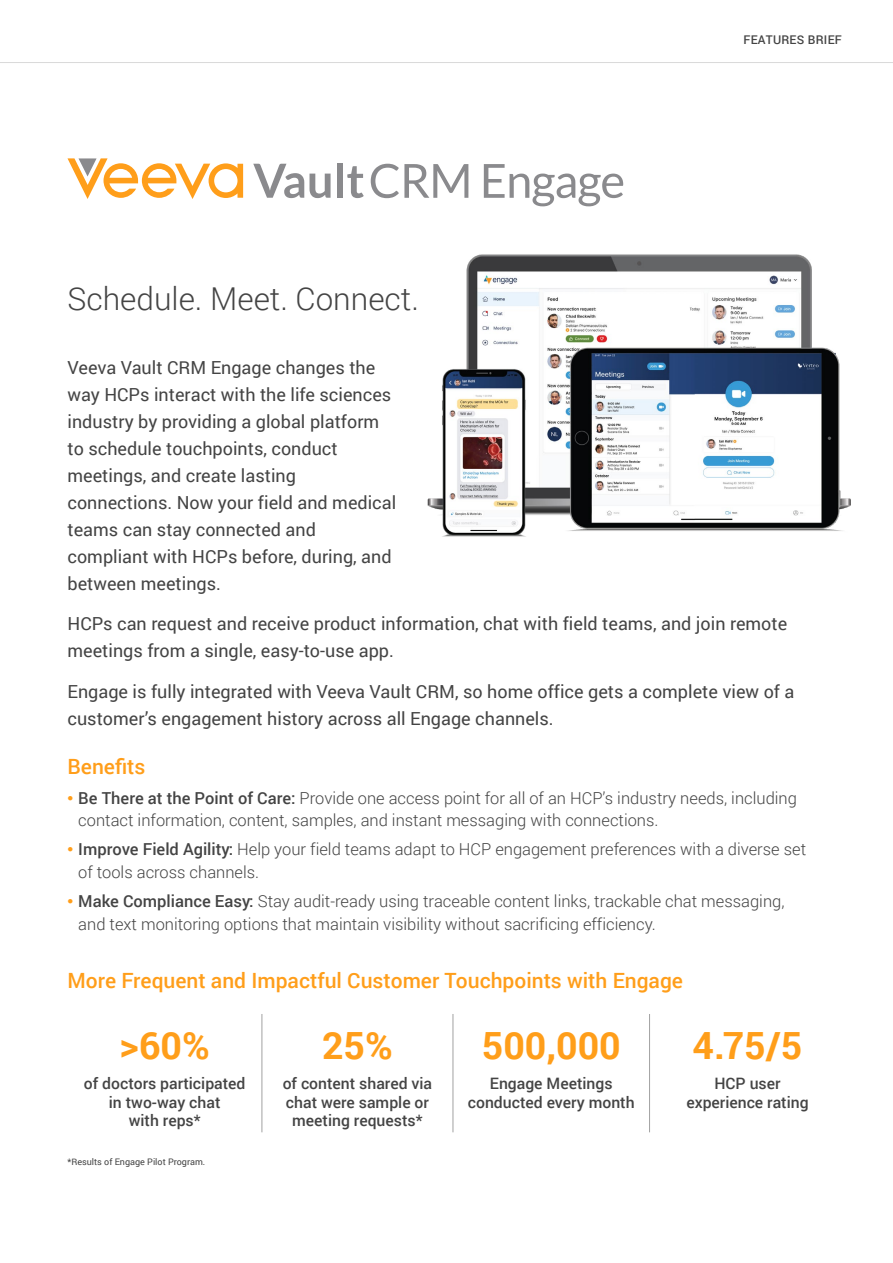
<style>
.page{position:relative;width:893px;height:1263px;background:#fff}
.page>*{position:absolute;margin:0;border:0;box-sizing:border-box;transform-origin:0 0}
.t1{font:700 37.5px "Roboto";color:#ff9e1a}
.t2{font:300 31.5px "Roboto";color:#444}
.t3{font:500 21px "Roboto";color:#ff9e1a}
.t4{font:18px/27px "Roboto";color:#444}
.t5{font:300 16.5px/22.5px "Roboto";color:#444}
.t6{font:500 15.75px/18.8px "Roboto";color:#444;text-align:center}
.t7{font:500 12px "Roboto";letter-spacing:.02em;color:#444}
.t8{font:9px "Roboto";color:#444}
.s1{font-family:"Arial MT Std";font-weight:500;color:#ff9e1a}
.s2{font-weight:500}
</style>
<div class="page">
<hr style="left:0;top:62px;width:893px;height:1px;background:#d9d9d9">
<img style="left:428px;top:254px;width:423px;height:283px">
<hr style="left:262px;top:1014px;width:1px;height:118px;background:#a1a1a1">
<hr style="left:453px;top:1014px;width:1px;height:118px;background:#a1a1a1">
<hr style="left:649px;top:1014px;width:1px;height:118px;background:#a1a1a1">
<svg style="left:253px;top:164px;width:78px;height:34px"></svg>
<div style="left:337px;top:163px;width:6px;height:35px;background:#8a8a8d"></div>
<svg style="left:347px;top:166px;width:17px;height:32px"></svg>
<svg style="left:68px;top:158px;width:175px;height:41px"></svg>
<svg style="left:371px;top:164px;width:97px;height:34px"></svg>
<svg style="left:484px;top:164px;width:139px;height:42px"></svg>
<h2 class="t2" style="left:68px;top:277px;width:353px">Schedule. Meet. Connect.</h2>
<p class="t7" style="left:743px;top:32px;width:100px">FEATURES BRIEF</p>
<p class="t4" style="left:68px;top:353px;width:330px">Veeva Vault CRM Engage changes the way HCPs interact with the life sciences industry by providing a global platform to schedule touchpoints, conduct meetings, and create lasting connections. Now your field and medical teams can stay connected and compliant with HCPs before, during, and between meetings.</p>
<p class="t4" style="left:68px;top:610px;width:721px">HCPs can request and receive product information, chat with field teams, and join remote meetings from a single, easy-to-use app.</p>
<p class="t4" style="left:68px;top:677px;width:728px">Engage is fully integrated with Veeva Vault CRM, so home office gets a complete view of a customer’s engagement history across all Engage channels.</p>
<p class="t3" style="left:68px;top:752px;width:80px">Benefits</p>
<p class="t5" style="left:78px;top:786px;width:720px;text-indent:-11px"><span class="s1">•</span> <span class="s2">Be There at the Point of Care:</span> Provide one access point for all of an HCP’s industry needs, including contact information, content, samples, and instant messaging with connections.</p>
<p class="t5" style="left:78px;top:838px;width:729px;text-indent:-11px"><span class="s1">•</span> <span class="s2">Improve Field Agility:</span> Help your field teams adapt to HCP engagement preferences with a diverse set of tools across channels.</p>
<p class="t5" style="left:78px;top:889px;width:708px;text-indent:-11px"><span class="s1">•</span> <span class="s2">Make Compliance Easy:</span> Stay audit-ready using traceable content links, trackable chat messaging, and text monitoring options that maintain visibility without sacrificing efficiency.</p>
<p class="t3" style="left:68px;top:965px;width:617px">More Frequent and Impactful Customer Touchpoints with Engage</p>
<h1 class="t1" style="left:120px;top:1019px;width:92px">&gt;60%</h1>
<p class="t6" style="left:84px;top:1073px;width:163px">of doctors participated in two-way chat<br>with reps*</p>
<p class="t8" style="left:68px;top:1155px;width:139px">*Results of Engage Pilot Program.</p>
<h1 class="t1" style="left:322px;top:1019px;width:72px">25%</h1>
<p class="t6" style="left:283px;top:1073px;width:151px">of content shared via chat were sample or meeting requests*</p>
<h1 class="t1" style="left:482px;top:1019px;width:140px">500,000</h1>
<p class="t6" style="left:468px;top:1073px;width:168px">Engage Meetings conducted every month</p>
<h1 class="t1" style="left:693px;top:1019px;width:111px">4.75/5</h1>
<p class="t6" style="left:686px;top:1073px;width:124px">HCP user experience rating</p>
</div>
